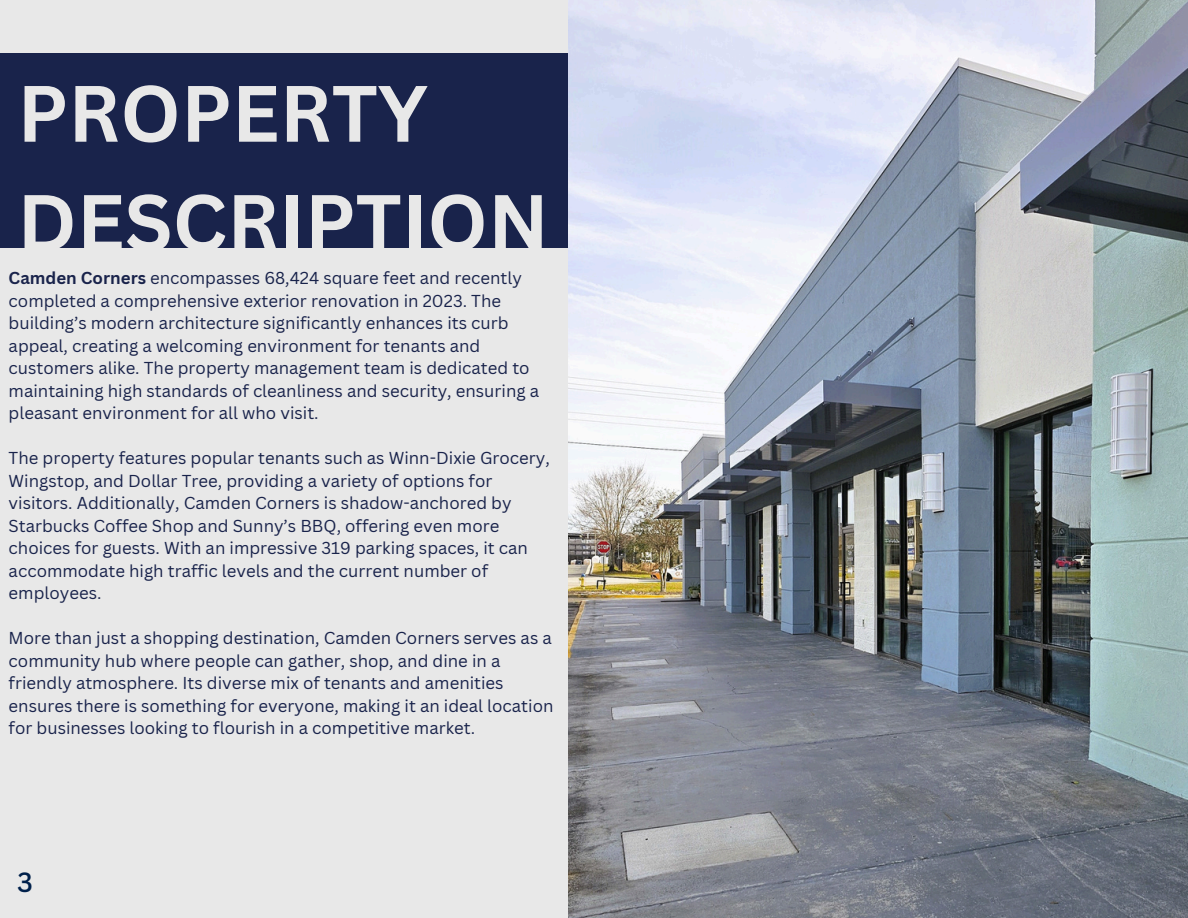
<style>
.page{position:relative;width:1188px;height:918px;background:#e8e8e8}
.page>*{position:absolute;margin:0;border:0;box-sizing:border-box;transform-origin:0 0}
.t1{font:700 78px/109.2px "Canva Sans";color:#e8e8e8}
.t2{font:500 27px "Canva Sans";color:#00204b}
.t3{font:16.8px/22.5px "Canva Sans";color:#19234b}
.s1{font-weight:700}
</style>
<div class="page">
<img style="left:568px;top:0;width:620px;height:918px">
<div style="left:0;top:53px;width:568px;height:194px;background:#19234b"></div>
<p class="t1" style="left:17px;top:57px;width:533px">PROPERTY<br>DESCRIPTION</p>
<h1 class="t3" style="left:9px;top:266px;width:532px"><span class="s1">Camden Corners</span> encompasses 68,424 square feet and recently completed a comprehensive exterior renovation in 2023. The building’s modern architecture significantly enhances its curb appeal, creating a welcoming environment for tenants and customers alike. The property management team is dedicated to maintaining high standards of cleanliness and security, ensuring a pleasant environment for all who visit.</h1>
<p class="t3" style="left:9px;top:446px;width:543px">The property features popular tenants such as Winn-Dixie Grocery, Wingstop, and Dollar Tree, providing a variety of options for visitors. Additionally, Camden Corners is shadow-anchored by Starbucks Coffee Shop and Sunny’s BBQ, offering even more choices for guests. With an impressive 319 parking spaces, it can accommodate high traffic levels and the current number of employees.</p>
<p class="t3" style="left:9px;top:626px;width:546px">More than just a shopping destination, Camden Corners serves as a community hub where people can gather, shop, and dine in a friendly atmosphere. Its diverse mix of tenants and amenities ensures there is something for everyone, making it an ideal location for businesses looking to flourish in a competitive market.</p>
<p class="t2" style="left:17px;top:863px;width:17px">3</p>
</div>
